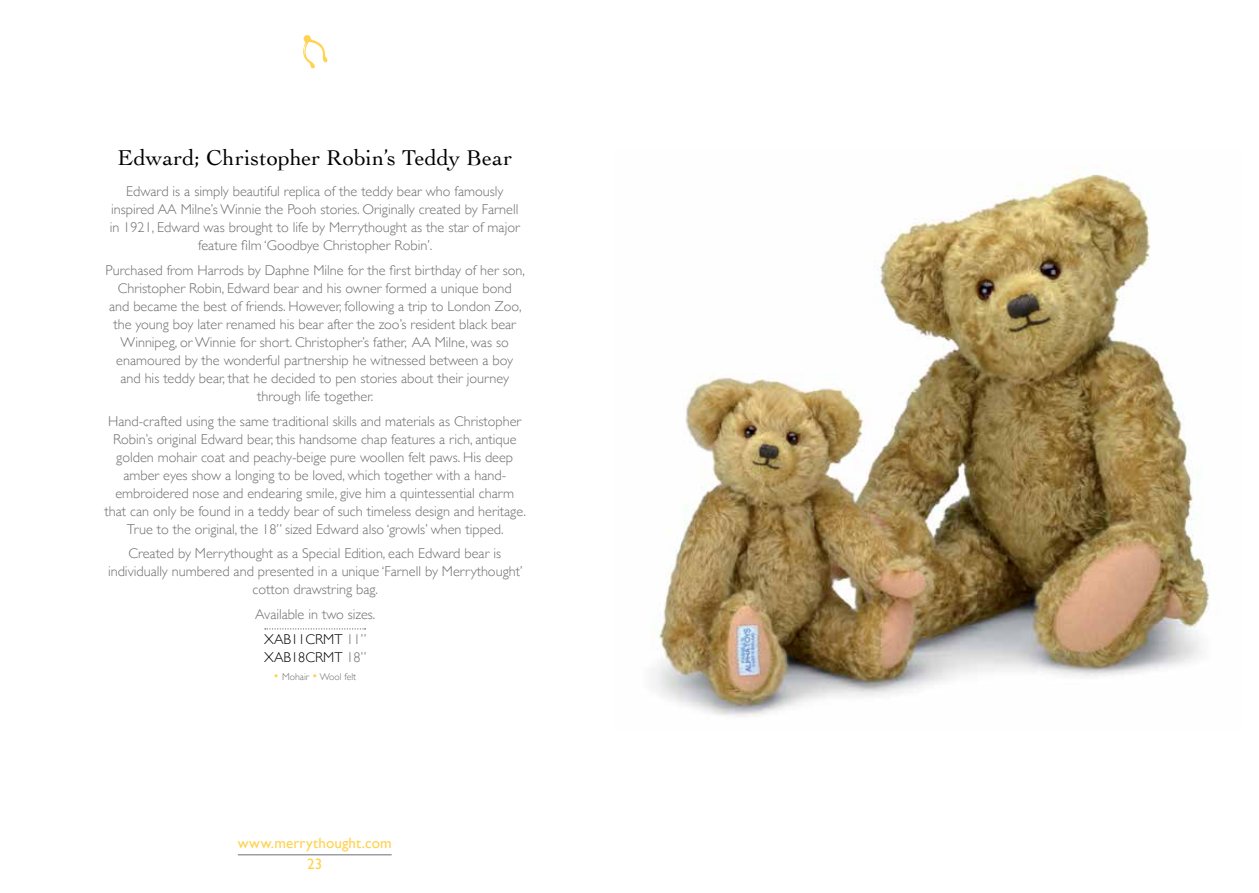
<style>
.page{position:relative;width:1259px;height:893px;background:#fff}
.page>*{position:absolute;margin:0;border:0;box-sizing:border-box;transform-origin:0 0}
.t1{font:22.5px "Cochin";letter-spacing:.005em;color:#000}
.t2{font:15px/21px "Gill Sans";letter-spacing:.01em;color:#ffd24f;text-align:center}
.t3{font:300 14.25px/18px "Gill Sans";color:#6d6e71;text-align:center}
.t4{font:300 14.25px "Gill Sans";color:#000}
.t5{font:300 9.75px "Gill Sans";color:#6d6e71}
.s1{color:#000}
.s2{color:#6d6e71}
.s3{font-size:12.3px;color:#ffd24f}
</style>
<div class="page">
<img style="left:652px;top:170px;width:558px;height:547px">
<hr style="left:238px;top:854px;width:154px;height:1px;background:#6d6e71">
<svg style="left:265px;top:628px;width:101px;height:1px"></svg>
<svg style="left:303px;top:35px;width:25px;height:34px"></svg>
<h1 class="t1" style="left:117px;top:142px;width:396px">Edward; Christopher Robin’s Teddy Bear</h1>
<p class="t3" style="left:110px;top:181px;width:412px">Edward is a simply beautiful replica of the teddy bear who famously inspired AA Milne’s Winnie the Pooh stories. Originally created by Farnell in 1921, Edward was brought to life by Merrythought as the star of major feature film ‘Goodbye Christopher Robin’.</p>
<p class="t3" style="left:106px;top:260px;width:421px">Purchased from Harrods by Daphne Milne for the first birthday of her son, Christopher Robin, Edward bear and his owner formed a unique bond<br>and became the best of friends. However, following a trip to London Zoo, the young boy later renamed his bear after the zoo’s resident black bear Winnipeg, or Winnie for short. Christopher’s father, AA Milne, was so enamoured by the wonderful partnership he witnessed between a boy and his teddy bear, that he decided to pen stories about their journey through life together.</p>
<p class="t3" style="left:105px;top:411px;width:423px">Hand-crafted using the same traditional skills and materials as Christopher Robin’s original Edward bear, this handsome chap features a rich, antique golden mohair coat and peachy-beige pure woollen felt paws. His deep amber eyes show a longing to be loved, which together with a hand&shy;embroidered nose and endearing smile, give him a quintessential charm that can only be found in a teddy bear of such timeless design and heritage.<br>True to the original, the 18” sized Edward also ‘growls’ when tipped.</p>
<p class="t3" style="left:108px;top:544px;width:416px">Created by Merrythought as a Special Edition, each Edward bear is individually numbered and presented in a unique ‘Farnell by Merrythought’ cotton drawstring bag.</p>
<p class="t3" style="left:255px;top:602px;width:122px;line-height:24.9px">Available in two sizes.<br><span class="s1">XAB11CRMT</span> 11”</p>
<p class="t4" style="left:264px;top:646px;width:104px">XAB18CRMT <span class="s2">18”</span></p>
<p class="t5" style="left:273px;top:669px;width:84px"><span class="s3">•</span> Mohair <span class="s3">•</span> Wool felt</p>
<p class="t2" style="left:238px;top:832px;width:155px">www.merrythought.com<br>23</p>
</div>
